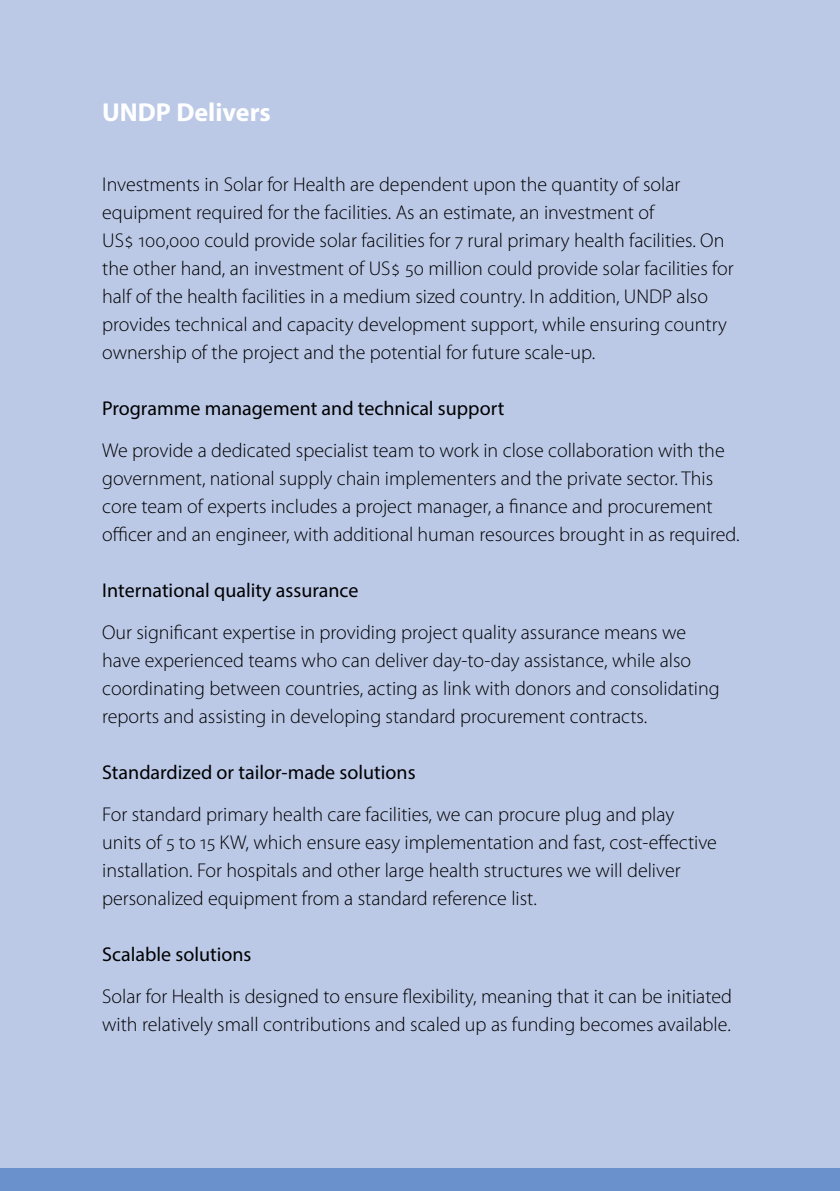
<style>
.page{position:relative;width:840px;height:1191px;background:#fff}
.page>*{position:absolute;margin:0;border:0;box-sizing:border-box;transform-origin:0 0}
.t1{font:700 26px "Myriad Pro";color:#fff}
.t2{font:300 20px/28px "Myriad Pro";color:#000}
.t3{font:20px "Myriad Pro";color:#000}
</style>
<div class="page">
<div style="left:0;top:0;width:839px;height:1180px;background:#bbc9e7"></div>
<div style="left:0;top:1168px;width:839px;height:23px;background:#6a91cb"></div>
<h1 class="t1" style="left:102px;top:95px;width:170px">UNDP Delivers</h1>
<p class="t2" style="left:102px;top:171px;width:632px">Investments in Solar for Health are dependent upon the quantity of solar equipment required for the facilities. As an estimate, an investment of<br>US$ 100,000 could provide solar facilities for 7 rural primary health facilities. On the other hand, an investment of US$ 50 million could provide solar facilities for half of the health facilities in a medium sized country. In addition, UNDP also provides technical and capacity development support, while ensuring country ownership of the project and the potential for future scale-up.</p>
<p class="t3" style="left:102px;top:396px;width:403px">Programme management and technical support</p>
<p class="t2" style="left:102px;top:437px;width:638px">We provide a dedicated specialist team to work in close collaboration with the government, national supply chain implementers and the private sector. This core team of experts includes a project manager, a finance and procurement officer and an engineer, with additional human resources brought in as required.</p>
<p class="t3" style="left:102px;top:578px;width:258px">International quality assurance</p>
<p class="t2" style="left:102px;top:619px;width:618px">Our significant expertise in providing project quality assurance means we have experienced teams who can deliver day-to-day assistance, while also coordinating between countries, acting as link with donors and consolidating reports and assisting in developing standard procurement contracts.</p>
<p class="t3" style="left:102px;top:760px;width:315px">Standardized or tailor-made solutions</p>
<p class="t2" style="left:102px;top:801px;width:616px">For standard primary health care facilities, we can procure plug and play units of 5 to 15 KW, which ensure easy implementation and fast, cost-effective installation. For hospitals and other large health structures we will deliver personalized equipment from a standard reference list.</p>
<p class="t3" style="left:102px;top:942px;width:151px">Scalable solutions</p>
<p class="t2" style="left:102px;top:983px;width:631px">Solar for Health is designed to ensure flexibility, meaning that it can be initiated with relatively small contributions and scaled up as funding becomes available.</p>
</div>
